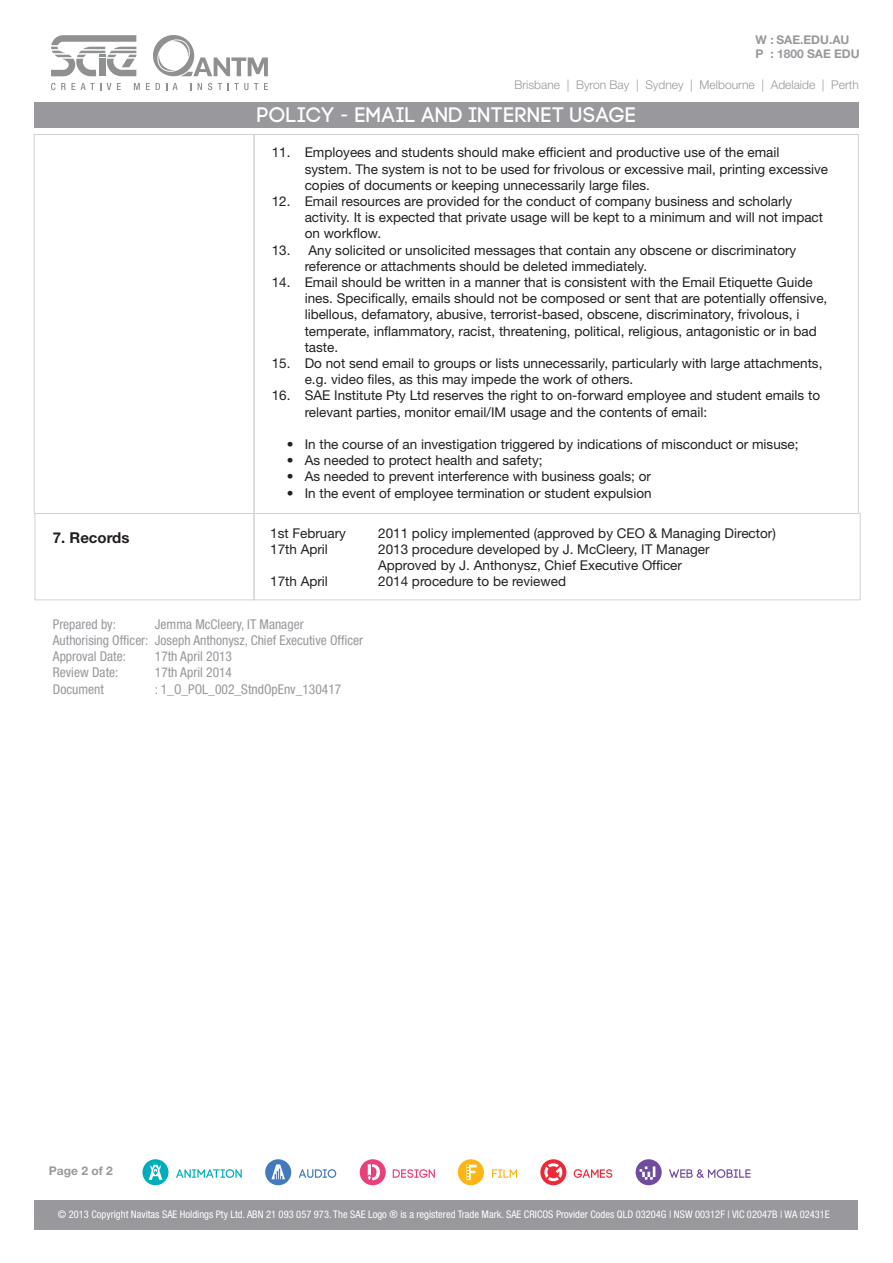
<style>
.page{position:relative;width:893px;height:1263px;background:#fff}
.page>*{position:absolute;margin:0;border:0;box-sizing:border-box;transform-origin:0 0}
.t1{font:21px "Code Pro";color:#fff}
.t2{font:700 15px "Helvetica Neue LT Std";color:#231f20}
.t3{font:13.5px/16.2px "Helvetica Neue LT Std";color:#231f20}
.t4{font:condensed 13.5px "Helvetica Neue LT Std";color:#98989d}
.t5{font:300 12px "Helvetica Neue LT Std";color:#98989d}
.t6{font:700 12px "Helvetica Neue LT Std";color:#98989d}
.t7{font:condensed 10.5px "Helvetica Neue LT Std";color:#fff}
</style>
<div class="page">
<div style="left:34px;top:102px;width:825px;height:25px;background:#98989d"></div>
<svg style="left:51px;top:83px;width:50px;height:7px"></svg>
<svg style="left:107px;top:83px;width:4px;height:7px"></svg>
<svg style="left:117px;top:83px;width:4px;height:7px"></svg>
<svg style="left:134px;top:83px;width:6px;height:7px"></svg>
<svg style="left:146px;top:35px;width:122px;height:55px"></svg>
<svg style="left:51px;top:35px;width:85px;height:41px"></svg>
<svg style="left:176px;top:1169px;width:66px;height:9px"></svg>
<svg style="left:142px;top:1159px;width:27px;height:26px"></svg>
<svg style="left:299px;top:1169px;width:37px;height:9px"></svg>
<svg style="left:265px;top:1159px;width:26px;height:26px"></svg>
<svg style="left:393px;top:1169px;width:42px;height:9px"></svg>
<svg style="left:360px;top:1159px;width:26px;height:26px"></svg>
<svg style="left:492px;top:1169px;width:25px;height:9px"></svg>
<svg style="left:458px;top:1159px;width:26px;height:26px"></svg>
<svg style="left:574px;top:1169px;width:38px;height:9px"></svg>
<svg style="left:540px;top:1159px;width:27px;height:27px"></svg>
<svg style="left:669px;top:1169px;width:81px;height:9px"></svg>
<svg style="left:636px;top:1159px;width:26px;height:26px"></svg>
<div style="left:34px;top:134px;width:220px;height:380px;border:1px solid #d1d2d4"></div>
<div style="left:35px;top:1200px;width:823px;height:30px;background:#98989d"></div>
<div style="left:35px;top:513px;width:219px;height:87px;border:1px solid #d1d2d4"></div>
<div style="left:254px;top:513px;width:606px;height:87px;border:1px solid #d1d2d4"></div>
<p class="t6" style="left:755px;top:32px;width:96px">W : SAE.EDU.AU</p>
<p class="t6" style="left:755px;top:46px;width:106px">P : 1800 SAE EDU</p>
<p class="t5" style="left:514px;top:78px;width:346px">Brisbane | Byron Bay | Sydney | Melbourne | Adelaide | Perth</p>
<p class="t1" style="left:257px;top:103px;width:381px">POLICY - EMAIL AND INTERNET USAGE</p>
<p class="t3" style="left:305px;top:144px;width:525px;text-indent:-33px">11. Employees and students should make efficient and productive use of the email system. The system is not to be used for frivolous or excessive mail, printing excessive copies of documents or keeping unnecessarily large files.</p>
<p class="t3" style="left:305px;top:193px;width:520px;text-indent:-33px">12. Email resources are provided for the conduct of company business and scholarly activity. It is expected that private usage will be kept to a minimum and will not impact on workflow.</p>
<p class="t3" style="left:305px;top:242px;width:493px;text-indent:-33px">13. Any solicited or unsolicited messages that contain any obscene or discriminatory reference or attachments should be deleted immediately.</p>
<p class="t3" style="left:305px;top:274px;width:524px;text-indent:-33px">14. Email should be written in a manner that is consistent with the Email Etiquette Guide ines. Specifically, emails should not be composed or sent that are potentially offensive, libellous, defamatory, abusive, terrorist-based, obscene, discriminatory, frivolous, i temperate, inflammatory, racist, threatening, political, religious, antagonistic or in bad taste.</p>
<p class="t3" style="left:305px;top:355px;width:519px;text-indent:-33px">15. Do not send email to groups or lists unnecessarily, particularly with large attachments, e.g. video files, as this may impede the work of others.</p>
<p class="t3" style="left:305px;top:387px;width:517px;text-indent:-33px">16. SAE Institute Pty Ltd reserves the right to on-forward employee and student emails to relevant parties, monitor email/IM usage and the contents of email:</p>
<p class="t3" style="left:287px;top:436px;width:513px">• In the course of an investigation triggered by indications of misconduct or misuse;</p>
<p class="t3" style="left:287px;top:452px;width:257px">• As needed to protect health and safety;</p>
<p class="t3" style="left:287px;top:468px;width:366px">• As needed to prevent interference with business goals; or</p>
<p class="t3" style="left:287px;top:485px;width:366px">• In the event of employee termination or student expulsion</p>
<p class="t2" style="left:53px;top:528px;width:78px">7. Records</p>
<p class="t3" style="left:270px;top:524px;width:77px">1st February</p>
<p class="t3" style="left:378px;top:524px;width:399px">2011 policy implemented (approved by CEO &amp; Managing Director)</p>
<p class="t3" style="left:270px;top:541px;width:59px">17th April</p>
<p class="t3" style="left:378px;top:541px;width:333px">2013 procedure developed by J. McCleery, IT Manager</p>
<p class="t3" style="left:378px;top:557px;width:305px">Approved by J. Anthonysz, Chief Executive Officer</p>
<p class="t3" style="left:270px;top:573px;width:59px">17th April</p>
<p class="t3" style="left:378px;top:573px;width:189px">2014 procedure to be reviewed</p>
<p class="t4" style="left:53px;top:616px;width:65px">Prepared by:</p>
<p class="t4" style="left:155px;top:616px;width:150px">Jemma McCleery, IT Manager</p>
<p class="t4" style="left:53px;top:632px;width:312px">Authorising Officer: Joseph Anthonysz, Chief Executive Officer</p>
<p class="t4" style="left:53px;top:649px;width:75px">Approval Date:</p>
<p class="t4" style="left:155px;top:649px;width:79px">17th April 2013</p>
<p class="t4" style="left:53px;top:665px;width:67px">Review Date:</p>
<p class="t4" style="left:155px;top:665px;width:79px">17th April 2014</p>
<p class="t4" style="left:53px;top:681px;width:52px">Document</p>
<p class="t4" style="left:155px;top:681px;width:188px">: 1_O_POL_002_StndOpEnv_130417</p>
<p class="t6" style="left:49px;top:1164px;width:65px">Page 2 of 2</p>
<p class="t7" style="left:58px;top:1208px;width:773px">© 2013 Copyright Navitas SAE Holdings Pty Ltd. ABN 21 093 057 973. The SAE Logo ® is a registered Trade Mark. SAE CRICOS Provider Codes QLD 03204G | NSW 00312F | VIC 02047B | WA 02431E</p>
</div>
